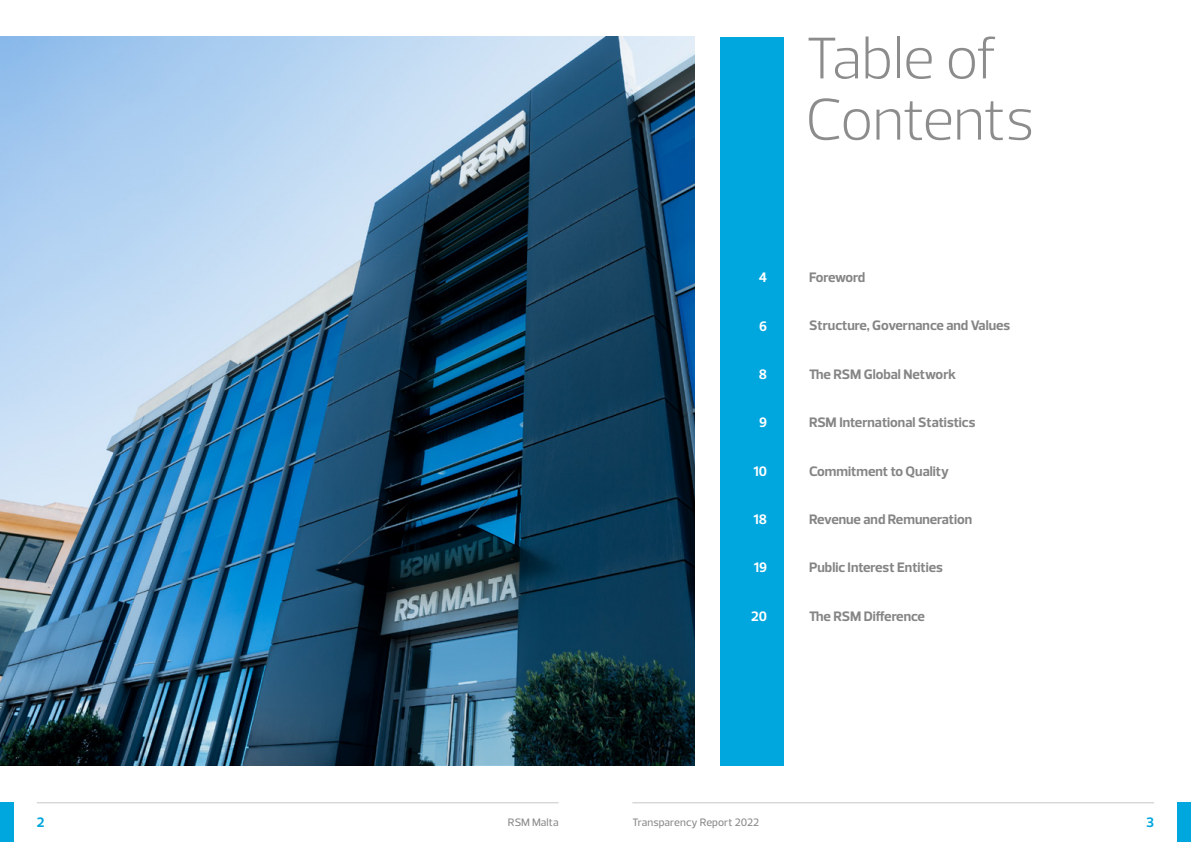
<style>
.page{position:relative;width:1191px;height:842px;background:#fff}
.page>*{position:absolute;margin:0;border:0;box-sizing:border-box;transform-origin:0 0}
.t1{font:300 59.8px/61.2px "Prelo";letter-spacing:-.015em;color:#8c8c8c}
.t2{font:700 14px "Prelo";color:#858585}
.t3{font:700 14px "Prelo";color:#fff}
.t4{font:700 14px "Prelo";letter-spacing:-.04em;color:#858585}
.t5{font:700 14px "Prelo";color:#00a6de}
.t6{font:500 11px "Prelo";letter-spacing:.005em;color:#8c8c8c}
</style>
<div class="page">
<div style="left:720px;top:37px;width:63px;height:728px;background:#00a6de"></div>
<img style="left:0;top:37px;width:694px;height:728px">
<hr style="left:37px;top:802px;width:521px;height:1px;background:#c6c6c6">
<hr style="left:632px;top:802px;width:522px;height:1px;background:#c6c6c6">
<div style="left:0;top:802px;width:13px;height:40px;background:#00a6de"></div>
<div style="left:1177px;top:802px;width:14px;height:40px;background:#00a6de"></div>
<h1 class="t1" style="left:805px;top:28px;width:231px">Table of<br>Contents</h1>
<p class="t3" style="left:759px;top:269px;width:10px">4</p>
<p class="t3" style="left:759px;top:317px;width:9px">6</p>
<p class="t3" style="left:759px;top:366px;width:10px">8</p>
<p class="t3" style="left:759px;top:414px;width:9px">9</p>
<p class="t3" style="left:753px;top:462px;width:15px">10</p>
<p class="t3" style="left:753px;top:511px;width:15px">18</p>
<p class="t3" style="left:754px;top:559px;width:15px">19</p>
<p class="t3" style="left:751px;top:607px;width:17px">20</p>
<p class="t4" style="left:809px;top:269px;width:58px">Foreword</p>
<p class="t2" style="left:809px;top:317px;width:203px">Structure, Governance and Values</p>
<p class="t2" style="left:809px;top:365px;width:149px">The RSM Global Network</p>
<p class="t2" style="left:809px;top:414px;width:168px">RSM International Statistics</p>
<p class="t2" style="left:809px;top:462px;width:141px">Commitment to Quality</p>
<p class="t2" style="left:809px;top:511px;width:165px">Revenue and Remuneration</p>
<p class="t2" style="left:809px;top:559px;width:135px">Public Interest Entities</p>
<p class="t2" style="left:809px;top:607px;width:117px">The RSM Difference</p>
<p class="t5" style="left:37px;top:814px;width:9px">2</p>
<p class="t6" style="left:508px;top:815px;width:52px">RSM Malta</p>
<p class="t6" style="left:632px;top:815px;width:128px">Transparency Report 2022</p>
<p class="t5" style="left:1146px;top:814px;width:9px">3</p>
</div>
